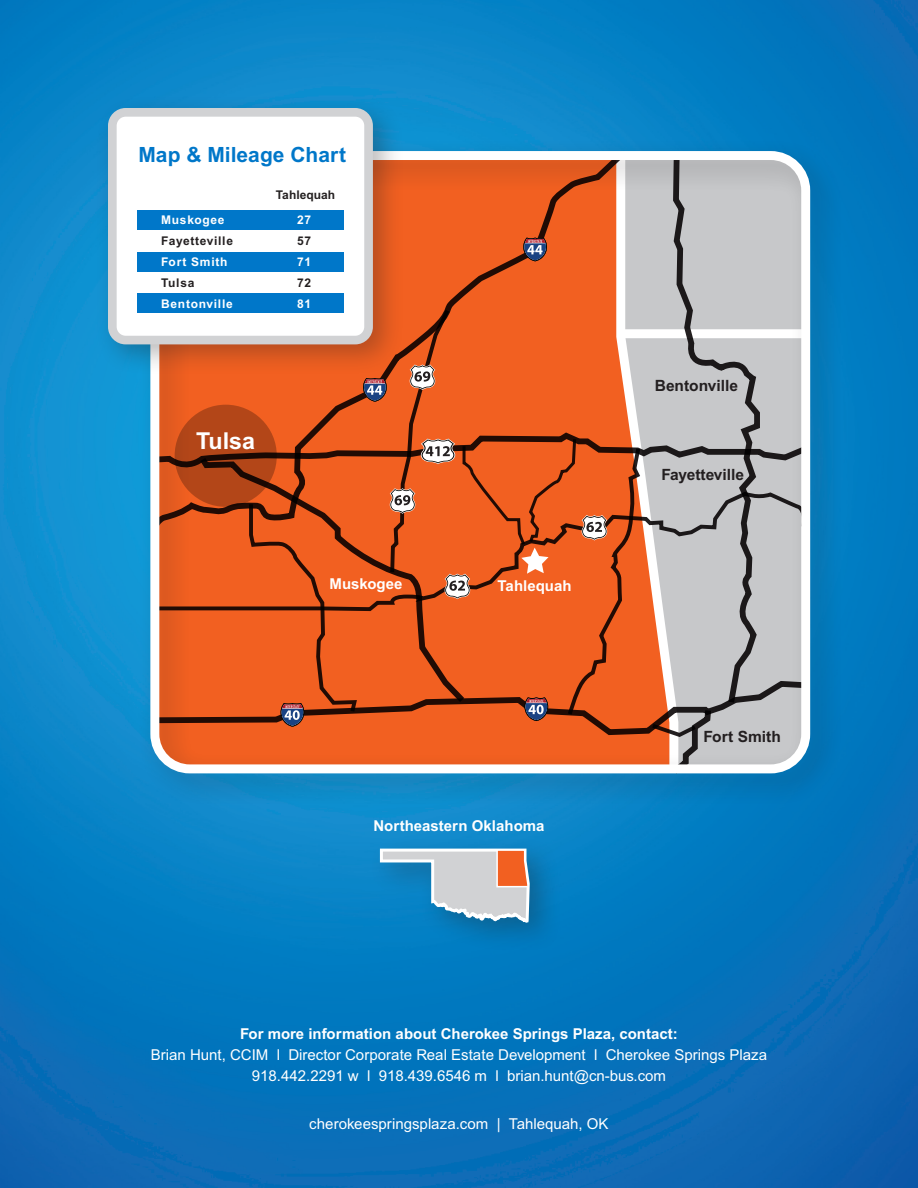
<style>
.page{position:relative;width:918px;height:1188px;background:#fff}
.page>*{position:absolute;margin:0;border:0;box-sizing:border-box;transform-origin:0 0}
.t1{font:700 23.25px "Arial MT Pro";color:#fff}
.t2{font:700 21px "Arial MT Pro";color:#0077c9}
.t3{font:700 15.6px "Arial MT Pro";color:#231f20}
.t4{font:15px/21px "Arial MT Pro";color:#fff;text-align:center}
.t5{font:700 15px "Arial MT Pro";color:#fff}
.t6{font:700 12px "Arial MT Pro";letter-spacing:.06em;color:#fff}
.t7{font:700 12px "Arial MT Pro";letter-spacing:.05em;color:#231f20}
.t8{font:700 12px "Arial MT Pro";color:#231f20}
</style>
<div class="page">
<img style="left:0;top:0;width:918px;height:1188px">
<div style="left:368px;top:836px;width:195px;height:118px;background:#231f20;opacity:.3"></div>
<svg style="left:378px;top:847px;width:153px;height:99px"></svg>
<div style="left:138px;top:139px;width:705px;height:668px;background:#231f20;opacity:.3"></div>
<svg style="left:152px;top:308px;width:657px;height:467px"></svg>
<svg style="left:524px;top:238px;width:23px;height:23px"></svg>
<div style="left:95px;top:95px;width:309px;height:281px;background:#231f20;opacity:.3"></div>
<div style="left:112px;top:112px;width:257px;height:228px;background:#fff;border-radius:13px"></div>
<div style="left:108px;top:108px;width:265px;height:236px;border:9px solid #d1d2d4;border-radius:13px"></div>
<div style="left:137px;top:293px;width:207px;height:20px;background:#0077c9"></div>
<div style="left:137px;top:211px;width:207px;height:19px;background:#0077c9"></div>
<div style="left:137px;top:252px;width:207px;height:20px;background:#0077c9"></div>
<h2 class="t2" style="left:138px;top:142px;width:209px">Map &amp; Mileage Chart</h2>
<p class="t8" style="left:276px;top:188px;width:61px">Tahlequah</p>
<p class="t6" style="left:161px;top:213px;width:65px">Muskogee</p>
<p class="t6" style="left:297px;top:213px;width:16px">27</p>
<p class="t7" style="left:161px;top:234px;width:73px">Fayetteville</p>
<p class="t7" style="left:297px;top:234px;width:16px">57</p>
<p class="t6" style="left:161px;top:255px;width:68px">Fort Smith</p>
<p class="t6" style="left:297px;top:255px;width:16px">71</p>
<p class="t7" style="left:161px;top:276px;width:35px">Tulsa</p>
<p class="t7" style="left:297px;top:276px;width:16px">72</p>
<p class="t6" style="left:161px;top:297px;width:73px">Bentonville</p>
<p class="t6" style="left:297px;top:297px;width:16px">81</p>
<h1 class="t1" style="left:196px;top:428px;width:60px">Tulsa</h1>
<p class="t5" style="left:330px;top:575px;width:74px">Muskogee</p>
<p class="t5" style="left:497px;top:577px;width:76px">Tahlequah</p>
<p class="t5" style="left:373px;top:817px;width:173px">Northeastern Oklahoma</p>
<p class="t3" style="left:655px;top:376px;width:85px">Bentonville</p>
<p class="t3" style="left:661px;top:465px;width:84px">Fayetteville</p>
<p class="t3" style="left:703px;top:727px;width:79px">Fort Smith</p>
<p class="t5" style="left:240px;top:1025px;width:439px">For more information about Cherokee Springs Plaza, contact:</p>
<p class="t4" style="left:151px;top:1045px;width:618px">Brian Hunt, CCIM l Director Corporate Real Estate Development l Cherokee Springs Plaza<br>918.442.2291 w l 918.439.6546 m l brian.hunt@cn-bus.com</p>
<p class="t4" style="left:309px;top:1114px;width:301px">cherokeespringsplaza.com | Tahlequah, OK</p>
</div>
